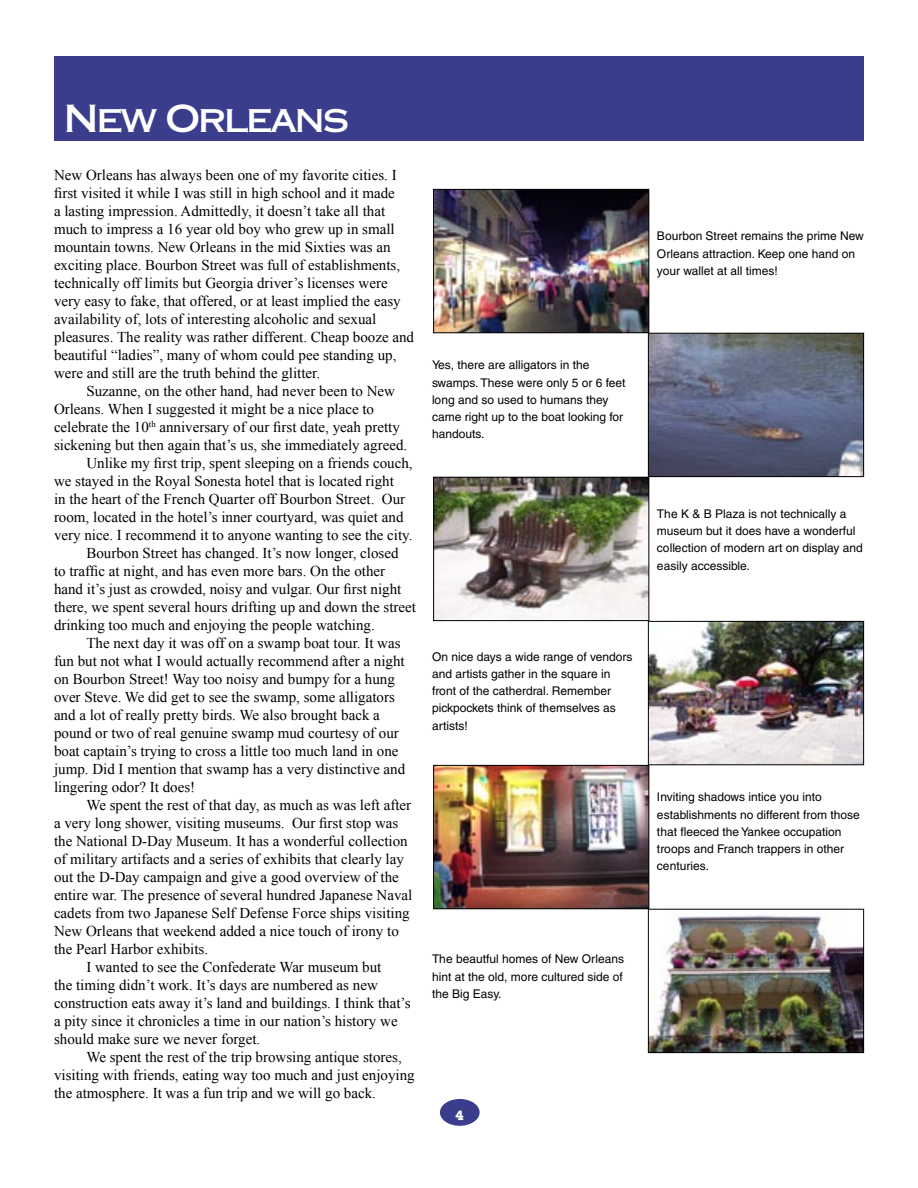
<style>
.page{position:relative;width:918px;height:1188px;background:#fff}
.page>*{position:absolute;margin:0;border:0;box-sizing:border-box;transform-origin:0 0}
.Subtitle_2_-_white{font:37.5px "Copperplate Thirty One AB";letter-spacing:-.08em;color:#fff}
.TTStory{font:15px/18px "Times New Roman";color:#000}
.Page_No{font:700 13.5px "American Typewriter";color:#fff}
.t1{font:12px/17.2px "Helvetica";color:#000}
</style>
<div class="page">
<img style="left:650px;top:623px;width:212px;height:140px">
<div style="left:648px;top:621px;width:216px;height:144px;border:1px solid #000"></div>
<img style="left:435px;top:479px;width:212px;height:140px">
<div style="left:433px;top:477px;width:216px;height:144px;border:1px solid #000"></div>
<img style="left:650px;top:335px;width:212px;height:140px">
<div style="left:648px;top:333px;width:216px;height:144px;border:1px solid #000"></div>
<img style="left:435px;top:767px;width:212px;height:140px">
<div style="left:433px;top:765px;width:216px;height:144px;border:1px solid #000"></div>
<img style="left:435px;top:191px;width:212px;height:140px">
<div style="left:433px;top:189px;width:216px;height:144px;border:1px solid #000"></div>
<img style="left:650px;top:915px;width:212px;height:136px">
<div style="left:648px;top:909px;width:216px;height:144px;border:1px solid #000"></div>
<div style="left:54px;top:56px;width:810px;height:84px;background:#3a3d8c"></div>
<div style="left:440px;top:1099px;width:40px;height:27px;background:#3a3d8c;border-radius:50%"></div>
<p class="Subtitle_2_-_white" style="left:64px;top:96px;width:287px">New Orleans</p>
<p class="TTStory" style="left:54px;top:166px;width:362px">New Orleans has always been one of my favorite cities. I first visited it while I was still in high school and it made<br>a lasting impression. Admittedly, it doesn’t take all that much to impress a 16 year old boy who grew up in small mountain towns. New Orleans in the mid Sixties was an exciting place. Bourbon Street was full of establishments, technically off limits but Georgia driver’s licenses were very easy to fake, that offered, or at least implied the easy availability of, lots of interesting alcoholic and sexual pleasures. The reality was rather different. Cheap booze and beautiful “ladies”, many of whom could pee standing up, were and still are the truth behind the glitter.</p>
<p class="TTStory" style="left:54px;top:382px;width:355px;text-indent:32px">Suzanne, on the other hand, had never been to New Orleans. When I suggested it might be a nice place to celebrate the 10<sup>th</sup> anniversary of our first date, yeah pretty sickening but then again that’s us, she immediately agreed.</p>
<p class="TTStory" style="left:54px;top:454px;width:360px;text-indent:32px">Unlike my first trip, spent sleeping on a friends couch, we stayed in the Royal Sonesta hotel that is located right<br>in the heart of the French Quarter off Bourbon Street. Our room, located in the hotel’s inner courtyard, was quiet and very nice. I recommend it to anyone wanting to see the city.</p>
<p class="TTStory" style="left:54px;top:544px;width:364px;text-indent:32px">Bourbon Street has changed. It’s now longer, closed<br>to traffic at night, and has even more bars. On the other hand it’s just as crowded, noisy and vulgar. Our first night there, we spent several hours drifting up and down the street drinking too much and enjoying the people watching.</p>
<p class="TTStory" style="left:54px;top:634px;width:353px;text-indent:32px">The next day it was off on a swamp boat tour. It was fun but not what I would actually recommend after a night on Bourbon Street! Way too noisy and bumpy for a hung over Steve. We did get to see the swamp, some alligators and a lot of really pretty birds. We also brought back a pound or two of real genuine swamp mud courtesy of our boat captain’s trying to cross a little too much land in one jump. Did I mention that swamp has a very distinctive and lingering odor? It does!</p>
<p class="TTStory" style="left:54px;top:796px;width:360px;text-indent:32px">We spent the rest of that day, as much as was left after a very long shower, visiting museums. Our first stop was the National D-Day Museum. It has a wonderful collection of military artifacts and a series of exhibits that clearly lay out the D-Day campaign and give a good overview of the entire war. The presence of several hundred Japanese Naval cadets from two Japanese Self Defense Force ships visiting New Orleans that weekend added a nice touch of irony to the Pearl Harbor exhibits.</p>
<p class="TTStory" style="left:54px;top:958px;width:358px;text-indent:32px">I wanted to see the Confederate War museum but<br>the timing didn’t work. It’s days are numbered as new construction eats away it’s land and buildings. I think that’s a pity since it chronicles a time in our nation’s history we should make sure we never forget.</p>
<p class="TTStory" style="left:54px;top:1048px;width:362px;text-indent:32px">We spent the rest of the trip browsing antique stores, visiting with friends, eating way too much and just enjoying the atmosphere. It was a fun trip and we will go back.</p>
<p class="t1" style="left:432px;top:356px;width:195px">Yes, there are alligators in the swamps. These were only 5 or 6 feet long and so used to humans they came right up to the boat looking for handouts.</p>
<p class="t1" style="left:432px;top:648px;width:202px">On nice days a wide range of vendors and artists gather in the square in front of the catherdral. Remember pickpockets think of themselves as artists!</p>
<p class="t1" style="left:432px;top:950px;width:194px;text-align:justify">The beautful homes of New Orleans hint at the old, more cultured side of the Big Easy.</p>
<p class="Page_No" style="left:455px;top:1107px;width:10px">4</p>
<p class="t1" style="left:657px;top:228px;width:208px">Bourbon Street remains the prime New<br>Orleans attraction. Keep one hand on your wallet at all times!</p>
<p class="t1" style="left:657px;top:505px;width:207px">The K &amp; B Plaza is not technically a museum but it does have a wonderful collection of modern art on display and easily accessible.</p>
<p class="t1" style="left:657px;top:788px;width:204px">Inviting shadows intice you into establishments no different from those that fleeced the Yankee occupation troops and Franch trappers in other centuries.</p>
</div>
